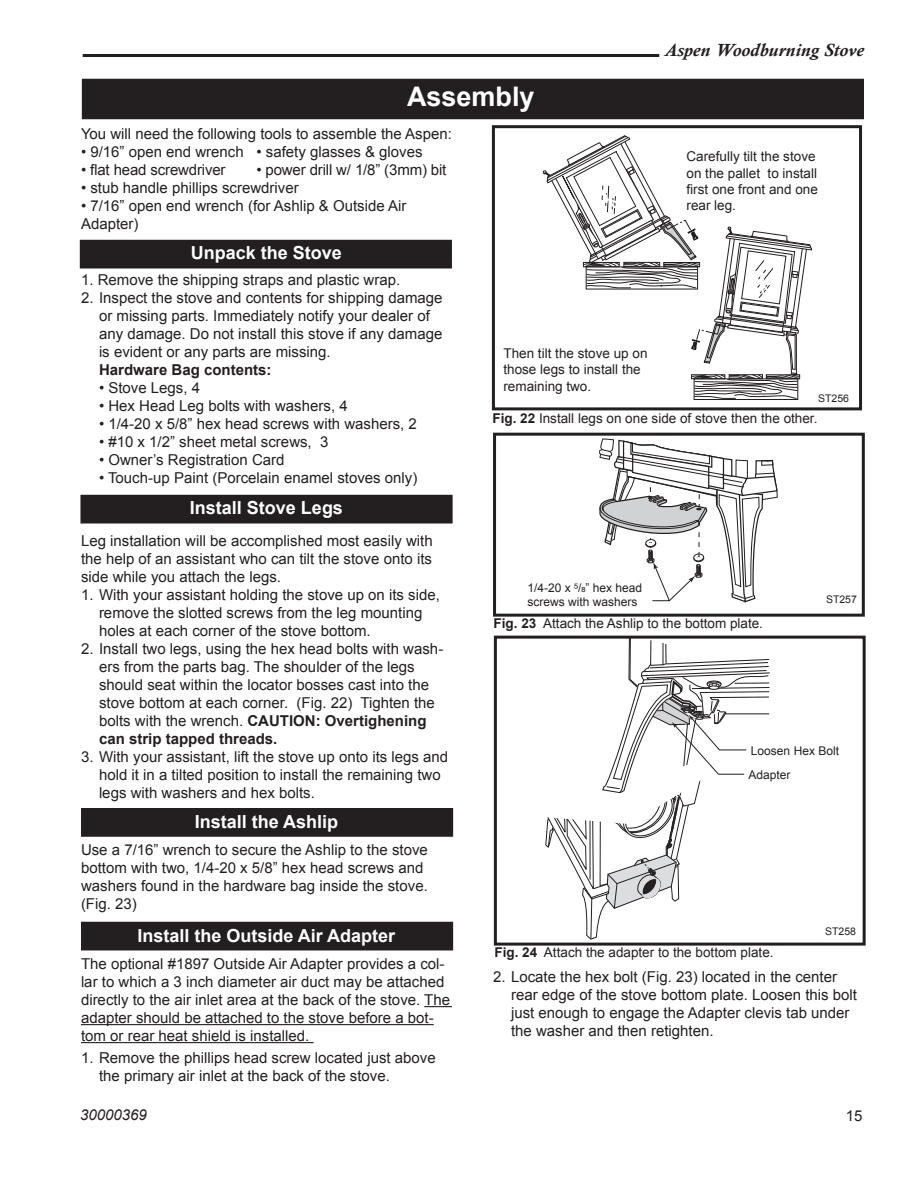
<style>
.page{position:relative;width:918px;height:1188px;background:#fff}
.page>*{position:absolute;margin:0;border:0;box-sizing:border-box;transform-origin:0 0}
.t1{font:700 27px "Arial";color:#fff}
.t2{font:700 18px "Arial";color:#fff}
.t3{font:italic 700 18px "Calisto";color:#231f20;scale:1.05 1}
.t4{font:15px/18px "Arial";color:#231f20}
.t5{font:700 15px "Arial";color:#231f20}
.t6{font:italic 15px "Arial";color:#231f20}
.t7{font:13.5px/16.2px "Arial";color:#231f20}
.t8{font:12.3px "Helvetica";color:#231f20}
.t9{font:12px/13.5px "Arial";color:#231f20}
.t10{font:10.5px "Arial";color:#231f20}
.s1{font-weight:700}
.s2{font-family:"Helvetica Fraction"}
</style>
<div class="page">
<hr style="left:83px;top:54px;width:576px;height:3px;background:#231f20">
<div style="left:82px;top:922px;width:370px;height:28px;background:#231f20"></div>
<div style="left:82px;top:809px;width:370px;height:27px;background:#231f20"></div>
<div style="left:81px;top:808px;width:372px;height:29px;border:2px solid #231f20"></div>
<div style="left:81px;top:496px;width:371px;height:27px;background:#231f20"></div>
<div style="left:80px;top:495px;width:373px;height:29px;border:2px solid #231f20"></div>
<div style="left:81px;top:241px;width:370px;height:27px;background:#231f20"></div>
<div style="left:80px;top:240px;width:372px;height:28px;border:2px solid #231f20"></div>
<div style="left:83px;top:80px;width:780px;height:38px;background:#231f20"></div>
<div style="left:82px;top:79px;width:782px;height:40px;border:2px solid #231f20"></div>
<svg style="left:599px;top:439px;width:179px;height:164px"></svg>
<div style="left:493px;top:433px;width:372px;height:184px;border:3px solid #231f20"></div>
<svg style="left:424px;top:1006px;width:28px;height:1px"></svg>
<hr style="left:81px;top:1024px;width:353px;height:1px;background:#231f20">
<hr style="left:81px;top:1042px;width:233px;height:1px;background:#231f20">
<svg style="left:543px;top:135px;width:269px;height:265px"></svg>
<div style="left:492px;top:125px;width:370px;height:285px;border:3px solid #231f20"></div>
<svg style="left:545px;top:640px;width:225px;height:299px"></svg>
<div style="left:494px;top:636px;width:372px;height:310px;border:3px solid #231f20"></div>
<h1 class="t1" style="left:407px;top:81px;width:129px">Assembly</h1>
<p class="t3" style="left:664px;top:40px;width:191px">Aspen Woodburning Stove</p>
<p class="t4" style="left:81px;top:124px;width:372px">You will need the following tools to assemble the Aspen:</p>
<p class="t4" style="left:81px;top:142px;width:343px">• 9/16” open end wrench • safety glasses &amp; gloves</p>
<p class="t4" style="left:81px;top:160px;width:146px">• flat head screwdriver</p>
<p class="t4" style="left:256px;top:160px;width:191px">• power drill w/ 1/8” (3mm) bit</p>
<p class="t4" style="left:81px;top:178px;width:219px">• stub handle phillips screwdriver</p>
<p class="t4" style="left:81px;top:196px;width:327px">• 7/16” open end wrench (for Ashlip &amp; Outside Air<br>Adapter)</p>
<p class="t2" style="left:191px;top:242px;width:153px">Unpack the Stove</p>
<p class="t4" style="left:81px;top:271px;width:321px">1. Remove the shipping straps and plastic wrap.</p>
<p class="t4" style="left:99px;top:289px;width:345px;text-indent:-18px">2. Inspect the stove and contents for shipping damage or missing parts. Immediately notify your dealer of any damage. Do not install this stove if any damage is evident or any parts are missing.</p>
<p class="t5" style="left:99px;top:362px;width:174px">Hardware Bag contents:</p>
<p class="t4" style="left:99px;top:379px;width:103px">• Stove Legs, 4</p>
<p class="t4" style="left:99px;top:397px;width:250px">• Hex Head Leg bolts with washers, 4</p>
<p class="t4" style="left:99px;top:415px;width:319px">• 1/4-20 x 5/8” hex head screws with washers, 2</p>
<p class="t4" style="left:99px;top:433px;width:231px">• #10 x 1/2” sheet metal screws, 3</p>
<p class="t4" style="left:99px;top:451px;width:187px">• Owner’s Registration Card</p>
<p class="t4" style="left:99px;top:469px;width:320px">• Touch-up Paint (Porcelain enamel stoves only)</p>
<p class="t2" style="left:190px;top:497px;width:155px">Install Stove Legs</p>
<p class="t4" style="left:81px;top:531px;width:353px;text-align:justify">Leg installation will be accomplished most easily with the help of an assistant who can tilt the stove onto its side while you attach the legs.</p>
<p class="t4" style="left:99px;top:585px;width:342px;text-indent:-18px">1. With your assistant holding the stove up on its side, remove the slotted screws from the leg mounting holes at each corner of the stove bottom.</p>
<p class="t4" style="left:99px;top:639px;width:346px;text-indent:-18px">2. Install two legs, using the hex head bolts with wash&shy;ers from the parts bag. The shoulder of the legs should seat within the locator bosses cast into the stove bottom at each corner. (Fig. 22) Tighten the bolts with the wrench. <span class="s1">CAUTION: Overtighening can strip tapped threads.</span></p>
<p class="t4" style="left:99px;top:747px;width:351px;text-indent:-18px">3. With your assistant, lift the stove up onto its legs and hold it in a tilted position to install the remaining two legs with washers and hex bolts.</p>
<p class="t2" style="left:195px;top:812px;width:145px">Install the Ashlip</p>
<p class="t4" style="left:81px;top:840px;width:348px">Use a 7/16” wrench to secure the Ashlip to the stove bottom with two, 1/4-20 x 5/8” hex head screws and washers found in the hardware bag inside the stove. (Fig. 23)</p>
<p class="t2" style="left:138px;top:926px;width:259px">Install the Outside Air Adapter</p>
<p class="t4" style="left:81px;top:955px;width:371px">The optional #1897 Outside Air Adapter provides a col&shy;lar to which a 3 inch diameter air duct may be attached directly to the air inlet area at the back of the stove. The adapter should be attached to the stove before a bot&shy;tom or rear heat shield is installed.</p>
<p class="t4" style="left:99px;top:1048px;width:338px;text-indent:-18px">1. Remove the phillips head screw located just above the primary air inlet at the back of the stove.</p>
<p class="t6" style="left:80px;top:1106px;width:68px">30000369</p>
<p class="t7" style="left:687px;top:148px;width:133px">Carefully tilt the stove on the pallet to install first one front and one rear leg.</p>
<p class="t7" style="left:503px;top:345px;width:146px">Then tilt the stove up on those legs to install the remaining two.</p>
<p class="t10" style="left:818px;top:393px;width:32px">ST256</p>
<p class="t7" style="left:493px;top:411px;width:326px"><span class="s1">Fig. 22</span> Install legs on one side of stove then the other.</p>
<p class="t9" style="left:527px;top:581px;width:116px">1/4-20 x <span class="s2">⁵</span>/<span class="s2">₈</span>” hex head screws with washers</p>
<p class="t7" style="left:494px;top:615px;width:271px"><span class="s1">Fig. 23</span> Attach the Ashlip to the bottom plate.</p>
<p class="t10" style="left:826px;top:594px;width:32px">ST257</p>
<p class="t9" style="left:748px;top:739px;width:92px;line-height:23.7px">Loosen Hex Bolt<br>Adapter</p>
<p class="t7" style="left:494px;top:944px;width:281px"><span class="s1">Fig. 24</span> Attach the adapter to the bottom plate.</p>
<p class="t10" style="left:825px;top:925px;width:32px">ST258</p>
<p class="t4" style="left:511px;top:968px;width:348px;text-indent:-18px">2. Locate the hex bolt (Fig. 23) located in the center rear edge of the stove bottom plate. Loosen this bolt just enough to engage the Adapter clevis tab under the washer and then retighten.</p>
<p class="t8" style="left:693px;top:1028px;width:38px">ST258</p>
<p class="t4" style="left:846px;top:1107px;width:18px">15</p>
</div>
